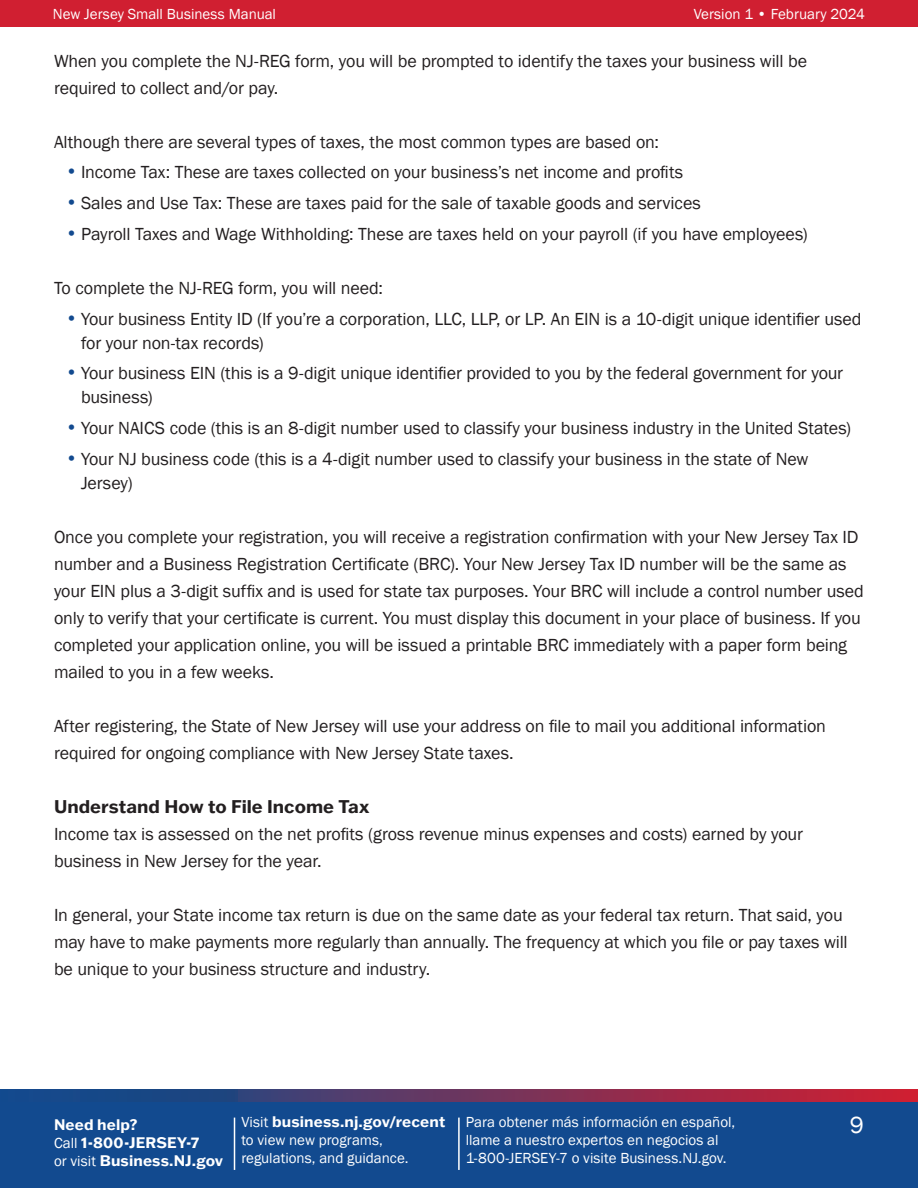
<style>
.page{position:relative;width:918px;height:1188px;background:#fff}
.page>*{position:absolute;margin:0;border:0;box-sizing:border-box;transform-origin:0 0}
.t1{font:24px "Franklin Gothic";color:#fff}
.Body_Copy{font:18px/27px "Franklin Gothic";letter-spacing:-.01em;color:#231f20}
.Body_Copy-2{font:700 18px "Franklin Gothic ATF";color:#231f20}
.t2{font:15px/18px "Franklin Gothic";color:#fff}
.t3{font:700 15px/18px "Franklin Gothic ATF";letter-spacing:.01em;color:#fff}
.s1{color:#124a8f}
.s2{font-family:"Franklin Gothic";font-weight:400}
</style>
<div class="page">
<div style="left:0;top:1101px;width:918px;height:87px;background:#124a8f"></div>
<div style="left:0;top:0;width:918px;height:27px;background:#d01f31"></div>
<svg style="left:0;top:1090px;width:918px;height:12px;background:#693560"></svg>
<hr style="left:234px;top:1118px;width:1px;height:52px;background:#fff">
<hr style="left:458px;top:1118px;width:2px;height:52px;background:#fff">
<p class="t2" style="left:694px;top:5px;width:173px">Version 1 • February 2024</p>
<p class="Body_Copy" style="left:54px;top:47px;width:755px">When you complete the NJ-REG form, you will be prompted to identify the taxes your business will be required to collect and/or pay.</p>
<p class="Body_Copy" style="left:54px;top:128px;width:607px">Although there are several types of taxes, the most common types are based on:</p>
<p class="Body_Copy" style="left:68px;top:159px;width:617px"><span class="s1">•</span> Income Tax: These are taxes collected on your business’s net income and profits</p>
<p class="Body_Copy" style="left:68px;top:190px;width:635px"><span class="s1">•</span> Sales and Use Tax: These are taxes paid for the sale of taxable goods and services</p>
<p class="Body_Copy" style="left:68px;top:221px;width:742px"><span class="s1">•</span> Payroll Taxes and Wage Withholding: These are taxes held on your payroll (if you have employees)</p>
<p class="Body_Copy" style="left:54px;top:275px;width:331px">To complete the NJ-REG form, you will need:</p>
<p class="Body_Copy" style="left:81px;top:307px;width:782px;line-height:24px;text-indent:-14px"><span class="s1">•</span> Your business Entity ID (If you’re a corporation, LLC, LLP, or LP. An EIN is a 10-digit unique identifier used for your non-tax records)</p>
<p class="Body_Copy" style="left:81px;top:362px;width:764px;line-height:24px;text-indent:-14px"><span class="s1">•</span> Your business EIN (this is a 9-digit unique identifier provided to you by the federal government for your business)</p>
<p class="Body_Copy" style="left:68px;top:415px;width:785px"><span class="s1">•</span> Your NAICS code (this is an 8-digit number used to classify your business industry in the United States)</p>
<p class="Body_Copy" style="left:81px;top:447px;width:729px;line-height:24px;text-indent:-14px"><span class="s1">•</span> Your NJ business code (this is a 4-digit number used to classify your business in the state of New<br>Jersey)</p>
<p class="Body_Copy" style="left:54px;top:524px;width:811px">Once you complete your registration, you will receive a registration confirmation with your New Jersey Tax ID number and a Business Registration Certificate (BRC). Your New Jersey Tax ID number will be the same as your EIN plus a 3-digit suffix and is used for state tax purposes. Your BRC will include a control number used only to verify that your certificate is current. You must display this document in your place of business. If you completed your application online, you will be issued a printable BRC immediately with a paper form being mailed to you in a few weeks.</p>
<p class="Body_Copy" style="left:54px;top:713px;width:773px">After registering, the State of New Jersey will use your address on file to mail you additional information required for ongoing compliance with New Jersey State taxes.</p>
<p class="Body_Copy-2" style="left:54px;top:794px;width:317px">Understand How to File Income Tax</p>
<p class="Body_Copy" style="left:54px;top:821px;width:750px">Income tax is assessed on the net profits (gross revenue minus expenses and costs) earned by your business in New Jersey for the year.</p>
<p class="Body_Copy" style="left:54px;top:902px;width:795px">In general, your State income tax return is due on the same date as your federal tax return. That said, you may have to make payments more regularly than annually. The frequency at which you file or pay taxes will be unique to your business structure and industry.</p>
<p class="t2" style="left:53px;top:5px;width:225px">New Jersey Small Business Manual</p>
<p class="t3" style="left:54px;top:1115px;width:171px">Need help?<br><span class="s2">Call</span> 1-800-JERSEY-7<br><span class="s2">or visit</span> Business.NJ.gov</p>
<p class="t2" style="left:466px;top:1113px;width:271px">Para obtener más información en español, llame a nuestro expertos en negocios al<br>1-800-JERSEY-7 o visite Business.NJ.gov.</p>
<p class="t3" style="left:241px;top:1113px;width:205px"><span class="s2">Visit</span> business.nj.gov/recent</p>
<p class="t2" style="left:241px;top:1132px;width:169px">to view new programs, regulations, and guidance.</p>
<h1 class="t1" style="left:850px;top:1110px;width:16px">9</h1>
</div>
